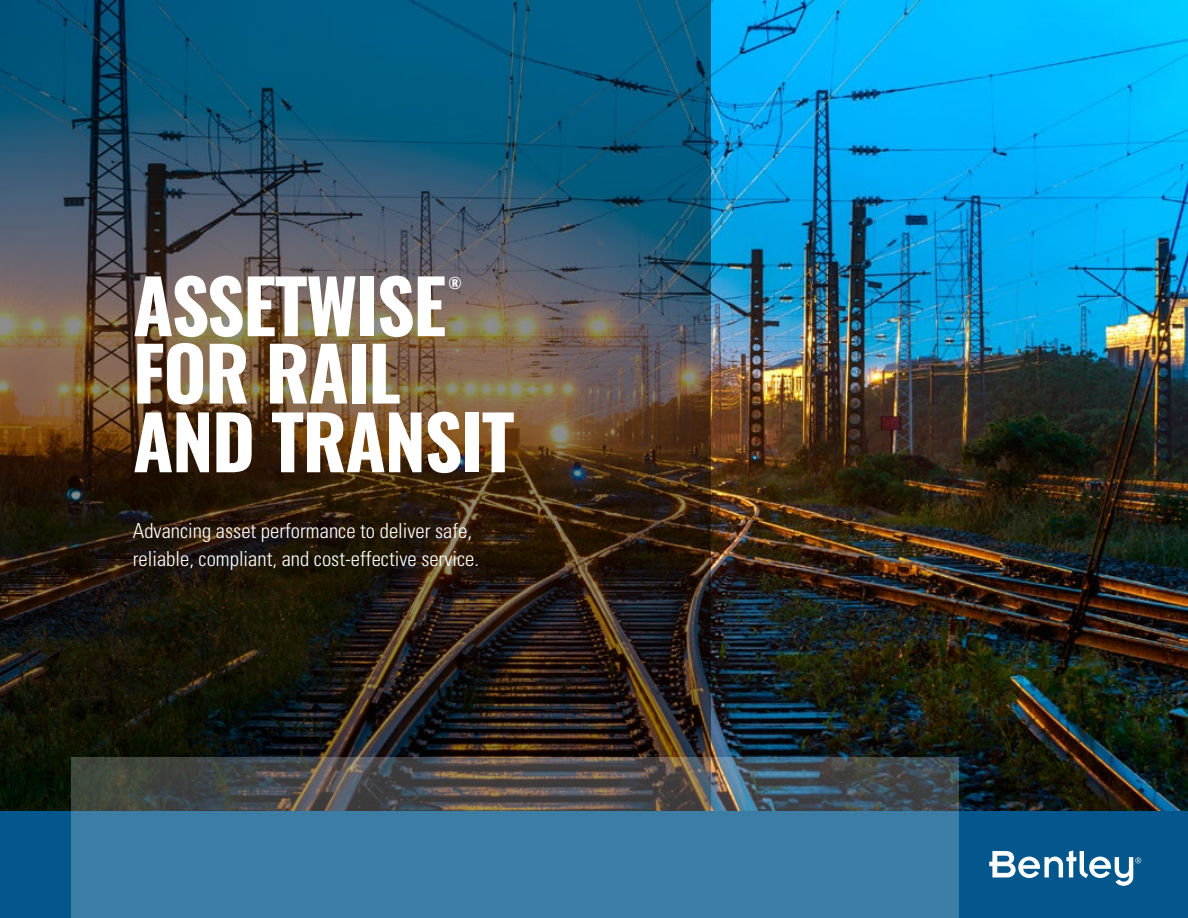
<style>
.page{position:relative;width:1188px;height:918px;background:#fff}
.page>*{position:absolute;margin:0;border:0;box-sizing:border-box;transform-origin:0 0}
.t1{font:700 73.8px/68.7px "Oswald";letter-spacing:-.02em;color:#fff}
.t2{font:300 condensed 20.85px/28.8px "Univers";color:#fff}
.t3{font:700 14.85px "Oswald";color:#fff}
</style>
<div class="page">
<img style="left:711px;top:0;width:477px;height:811px">
<img style="left:0;top:0;width:711px;height:811px">
<div style="left:0;top:811px;width:1188px;height:107px;background:#03578c"></div>
<svg style="left:71px;top:757px;width:887px;height:161px;fill:#3c7da6"></svg>
<svg style="left:989px;top:850px;width:152px;height:36px"></svg>
<h1 class="t1" style="left:133px;top:276px;width:315px">ASSETWISE</h1>
<p class="t3" style="left:449px;top:275px;width:15px">®</p>
<h1 class="t1" style="left:133px;top:344px;width:383px">FOR RAIL<br>AND TRANSIT</h1>
<p class="t2" style="left:133px;top:516px;width:348px">Advancing asset performance to deliver safe, reliable, compliant, and cost-effective service.</p>
</div>
